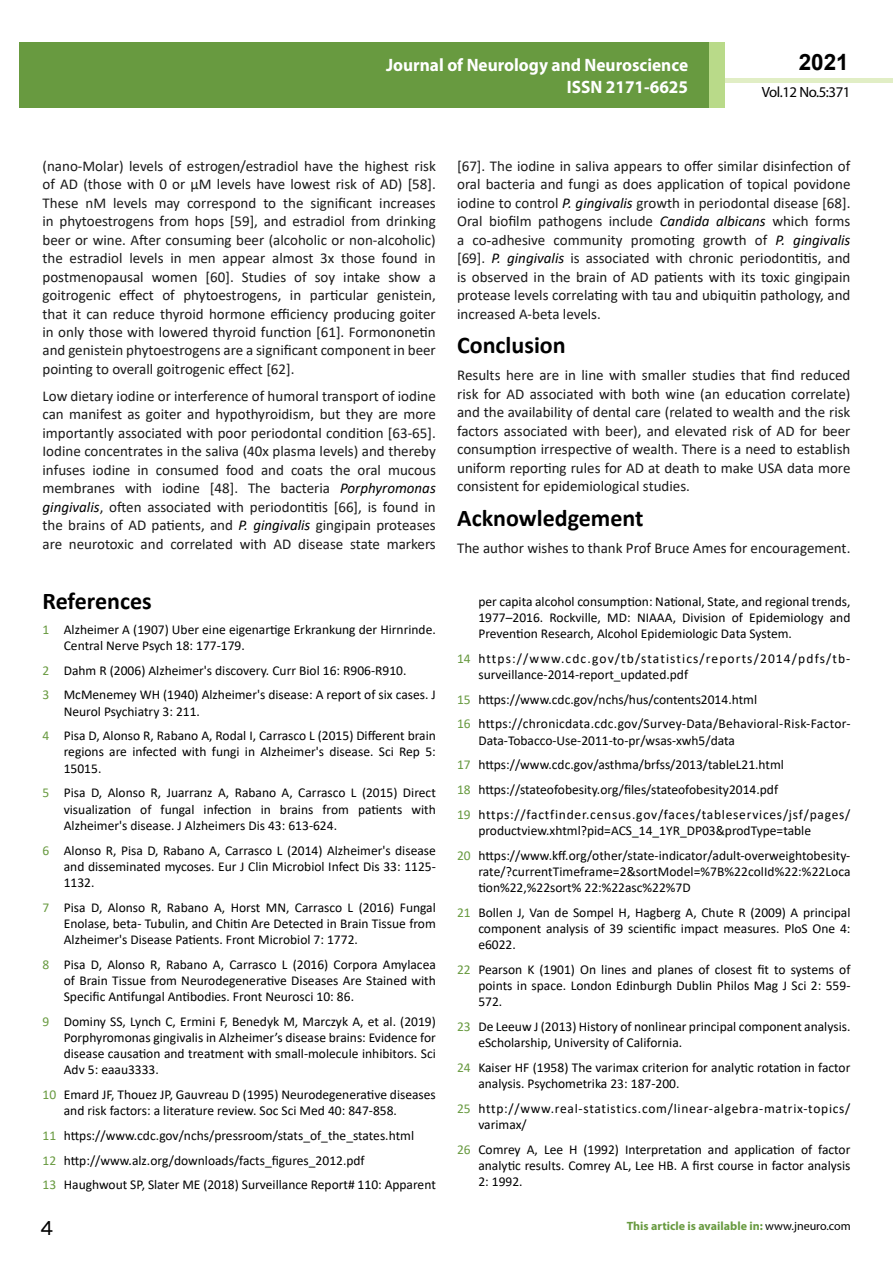
<style>
.page{position:relative;width:893px;height:1263px;background:#fff}
.page>*{position:absolute;margin:0;border:0;box-sizing:border-box;transform-origin:0 0}
.t1{font:25.5px "Tunga";color:#000}
.t2{font:700 24px "Calibri";color:#000}
.t3{font:700 22.5px "Arial";color:#000}
.t4{font:700 18px/21.6px "Myriad Pro";color:#fff;text-align:right;scale:.96 1}
.t5{font:15px/18.5px "Calibri";color:#1a1a1a;text-align:justify}
.t6{font:14.85px "Myriad Pro";letter-spacing:-.03em;color:#000}
.t7{font:13.5px/16.2px "Calibri";color:#000}
.t8{font:13.5px/16.2px "Calibri";letter-spacing:.07em;color:#000}
.t9{font:13.5px/16.2px "Calibri";letter-spacing:.055em;color:#000}
.t10{font:700 12px "Myriad Pro";color:#689a40}
.s1{font-style:italic;color:#000}
.s2{color:#689a40}
.s3{font-family:"Times New Roman"}
.s4{font-weight:400;color:#000}
</style>
<div class="page">
<hr style="left:725px;top:78px;width:168px;height:4px;background:#e1eec5">
<div style="left:19px;top:42px;width:690px;height:66px;background:#689a40"></div>
<div style="left:709px;top:42px;width:16px;height:66px;background:#b9da89"></div>
<h3 class="t4" style="left:386px;top:54px;width:316px">Journal of Neurology and Neuroscience<br>ISSN 2171-6625</h3>
<h3 class="t4" style="left:517px;top:53px;width:198px">ARCHIVOS DE MEDICINA<br>ISSN 1698-9465</h3>
<h3 class="t3" style="left:799px;top:46px;width:52px">2021</h3>
<p class="t6" style="left:762px;top:83px;width:90px">Vol.12 No.5:371</p>
<p class="t5" style="left:43px;top:156px;width:395px">(nano-Molar) levels of estrogen/estradiol have the highest risk of AD (those with 0 or µM levels have lowest risk of AD) [58].<br>These nM levels may correspond to the significant increases in phytoestrogens from hops [59], and estradiol from drinking beer or wine. After consuming beer (alcoholic or non-alcoholic) the estradiol levels in men appear almost 3x those found in postmenopausal women [60]. Studies of soy intake show a goitrogenic effect of phytoestrogens, in particular genistein, that it can reduce thyroid hormone efficiency producing goiter in only those with lowered thyroid function [61]. Formononetin and genistein phytoestrogens are a significant component in beer pointing to overall goitrogenic effect [62].</p>
<p class="t5" style="left:43px;top:386px;width:395px">Low dietary iodine or interference of humoral transport of iodine can manifest as goiter and hypothyroidism, but they are more importantly associated with poor periodontal condition [63-65].<br>Iodine concentrates in the saliva (40x plasma levels) and thereby infuses iodine in consumed food and coats the oral mucous membranes with iodine [48]. The bacteria <span class="s1">Porphyromonas gingivalis</span>, often associated with periodontitis [66], is found in the brains of AD patients, and <span class="s1">P. gingivalis</span> gingipain proteases are neurotoxic and correlated with AD disease state markers</p>
<h2 class="t2" style="left:43px;top:584px;width:111px">References</h2>
<p class="t7" style="left:64px;top:621px;width:374px;text-indent:-21px"><span class="s2">1</span> Alzheimer A (1907) Uber eine eigenartige Erkrankung der Hirnrinde.<br>Central Nerve Psych 18: 177-179.</p>
<p class="t7" style="left:43px;top:657px;width:395px;line-height:24.8px"><span class="s2">2</span> Dahm R (2006) Alzheimer's discovery. Curr Biol 16: R906-R910.<br><span class="s2">3</span> McMenemey WH (1940) Alzheimer's disease: A report of six cases. J</p>
<p class="t7" style="left:43px;top:698px;width:395px;line-height:24.8px;text-indent:21px">Neurol Psychiatry 3: 211.<br><span class="s2">4</span> Pisa D, Alonso R, Rabano A, Rodal I, Carrasco L (2015) Different brain</p>
<p class="t7" style="left:64px;top:743px;width:374px">regions are infected with fungi in Alzheimer's disease. Sci Rep 5:<br>15015.</p>
<p class="t7" style="left:64px;top:784px;width:374px;text-align:justify;text-indent:-21px"><span class="s2">5</span> Pisa D, Alonso R, Juarranz A, Rabano A, Carrasco L (2015) Direct visualization of fungal infection in brains from patients with Alzheimer's disease. J Alzheimers Dis 43: 613-624.</p>
<p class="t7" style="left:64px;top:841px;width:374px;text-align:justify;text-indent:-21px"><span class="s2">6</span> Alonso R, Pisa D, Rabano A, Carrasco L (2014) Alzheimer's disease and disseminated mycoses. Eur J Clin Microbiol Infect Dis 33: 1125- 1132.</p>
<p class="t7" style="left:64px;top:899px;width:374px;text-align:justify;text-indent:-21px"><span class="s2">7</span> Pisa D, Alonso R, Rabano A, Horst MN, Carrasco L (2016) Fungal Enolase, beta- Tubulin, and Chitin Are Detected in Brain Tissue from Alzheimer's Disease Patients. Front Microbiol 7: 1772.</p>
<p class="t7" style="left:64px;top:956px;width:374px;text-align:justify;text-indent:-21px"><span class="s2">8</span> Pisa D, Alonso R, Rabano A, Carrasco L (2016) Corpora Amylacea of Brain Tissue from Neurodegenerative Diseases Are Stained with Specific Antifungal Antibodies. Front Neurosci 10: 86.</p>
<p class="t7" style="left:64px;top:1013px;width:374px;text-align:justify;text-indent:-21px"><span class="s2">9</span> Dominy SS, Lynch C, Ermini F, Benedyk M, Marczyk A, et al. (2019)<br>Porphyromonas gingivalis in Alzheimer’s disease brains: Evidence for disease causation and treatment with small-molecule inhibitors. Sci Adv 5: eaau3333.</p>
<p class="t7" style="left:64px;top:1086px;width:374px;text-indent:-21px"><span class="s2">10</span> Emard JF, Thouez JP, Gauvreau D (1995) Neurodegenerative diseases and risk factors: a literature review. Soc Sci Med 40: 847-858.</p>
<p class="t7" style="left:43px;top:1123px;width:395px;line-height:24.8px"><span class="s2">11</span> https://www.cdc.gov/nchs/pressroom/stats_of_the_states.html<br><span class="s2">12</span> http://www.alz.org/downloads/facts_figures_2012.pdf<br><span class="s2">13</span> Haughwout SP, Slater ME (2018) Surveillance Report# 110: Apparent</p>
<p class="t5" style="left:457px;top:156px;width:395px">[67]. The iodine in saliva appears to offer similar disinfection of oral bacteria and fungi as does application of topical povidone iodine to control <span class="s1">P. gingivalis</span> growth in periodontal disease [68].<br>Oral biofilm pathogens include <span class="s1">Candida albicans</span> which forms a co<span class="s3">-</span>adhesive community promoting growth of <span class="s1">P. gingivalis </span>[69]. <span class="s1">P. gingivalis</span> is associated with chronic periodontitis, and is observed in the brain of AD patients with its toxic gingipain protease levels correlating with tau and ubiquitin pathology, and increased A-beta levels<span class="s3">.</span></p>
<h2 class="t2" style="left:457px;top:329px;width:110px">Conclusion</h2>
<p class="t5" style="left:457px;top:366px;width:395px">Results here are in line with smaller studies that find reduced risk for AD associated with both wine (an education correlate) and the availability of dental care (related to wealth and the risk factors associated with beer), and elevated risk of AD for beer consumption irrespective of wealth. There is a need to establish uniform reporting rules for AD at death to make USA data more consistent for epidemiological studies.</p>
<h2 class="t2" style="left:457px;top:501px;width:188px">Acknowledgement</h2>
<p class="t5" style="left:457px;top:538px;width:395px">The author wishes to thank Prof Bruce Ames for encouragement.</p>
<p class="t7" style="left:478px;top:593px;width:374px;text-align:justify">per capita alcohol consumption: National, State, and regional trends, 1977–2016. Rockville, MD: NIAAA, Division of Epidemiology and Prevention Research, Alcohol Epidemiologic Data System.</p>
<p class="t8" style="left:478px;top:650px;width:374px;text-indent:-21px"><span class="s2">14</span> https://www.cdc.gov/tb/statistics/reports/2014/pdfs/tb&shy;surveillance-2014-report_updated.pdf</p>
<p class="t7" style="left:457px;top:686px;width:395px;line-height:24.8px"><span class="s2">15</span> https://www.cdc.gov/nchs/hus/contents2014.html<br><span class="s2">16</span> https://chronicdata.cdc.gov/Survey-Data/Behavioral-Risk-Factor-</p>
<p class="t7" style="left:457px;top:727px;width:395px;line-height:24.8px;text-indent:21px">Data-Tobacco-Use-2011-to-pr/wsas-xwh5/data<br><span class="s2">17</span> https://www.cdc.gov/asthma/brfss/2013/tableL21.html<br><span class="s2">18</span> https://stateofobesity.org/files/stateofobesity2014.pdf<br><span class="s2">19</span> https://factfinder.census.gov/faces/tableservices/jsf/pages/</p>
<p class="t7" style="left:457px;top:818px;width:395px;line-height:24.8px;text-indent:21px">productview.xhtml?pid=ACS_14_1YR_DP03&amp;prodType=table<br><span class="s2">20</span> https://www.kff.org/other/state-indicator/adult-overweightobesity-</p>
<p class="t7" style="left:478px;top:863px;width:374px">rate/?currentTimeframe=2&amp;sortModel=%7B%22colId%22:%22Loca tion%22,%22sort% 22:%22asc%22%7D</p>
<p class="t7" style="left:478px;top:904px;width:374px;text-align:justify;text-indent:-21px"><span class="s2">21</span> Bollen J, Van de Sompel H, Hagberg A, Chute R (2009) A principal component analysis of 39 scientific impact measures. PloS One 4: e6022.</p>
<p class="t7" style="left:478px;top:961px;width:374px;text-align:justify;text-indent:-21px"><span class="s2">22</span> Pearson K (1901) On lines and planes of closest fit to systems of points in space. London Edinburgh Dublin Philos Mag J Sci 2: 559- 572.</p>
<p class="t7" style="left:478px;top:1018px;width:374px;text-indent:-21px"><span class="s2">23</span> De Leeuw J (2013) History of nonlinear principal component analysis. eScholarship, University of California.</p>
<p class="t7" style="left:478px;top:1059px;width:374px;text-indent:-21px"><span class="s2">24</span> Kaiser HF (1958) The varimax criterion for analytic rotation in factor analysis. Psychometrika 23: 187-200.</p>
<p class="t9" style="left:478px;top:1100px;width:374px;text-indent:-21px"><span class="s2">25</span> http://www.real-statistics.com/linear-algebra-matrix-topics/ varimax/</p>
<p class="t7" style="left:478px;top:1141px;width:374px;text-align:justify;text-indent:-21px"><span class="s2">26</span> Comrey A, Lee H (1992) Interpretation and application of factor analytic results. Comrey AL, Lee HB. A first course in factor analysis 2: 1992.</p>
<h1 class="t1" style="left:40px;top:1211px;width:15px">4</h1>
<p class="t10" style="left:627px;top:1218px;width:225px">This article is available in: <span class="s4">www.jneuro.com</span></p>
</div>
